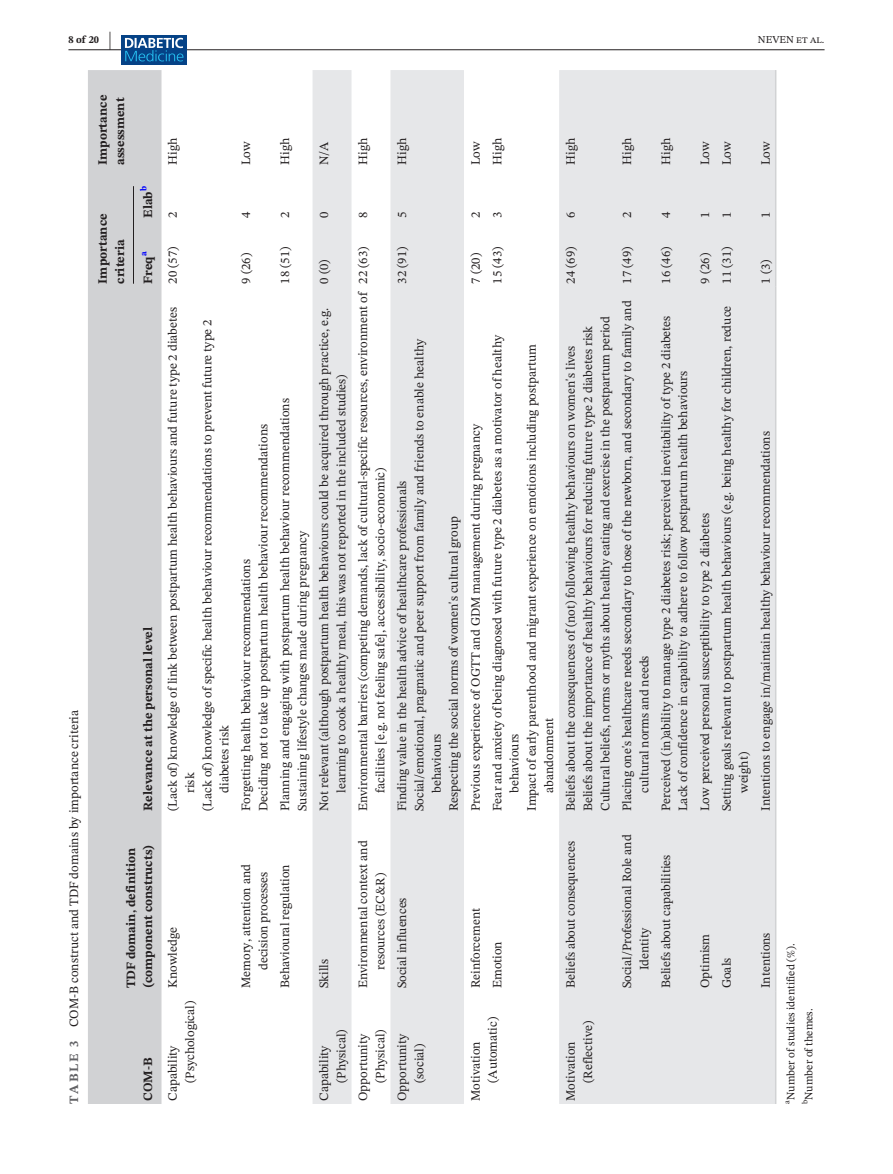
<style>
.page{position:relative;width:893px;height:1174px;background:#fff}
.page>*{position:absolute;margin:0;border:0;box-sizing:border-box;transform-origin:0 0}
.t1{font:12.75px/17.2px "STIX Two Text";color:#231f20}
.t2{font:700 12.75px/17.2px "STIX Two Text";color:#231f20}
.t3{font:11.25px "STIX Two Text";color:#231f20}
.t4{font:10.5px "STIX Two Text";color:#231f20}
.t5{font:700 10.5px "STIX Two Text";color:#231f20}
.t6{font:700 8.85px "STIX Two Text";color:#00f}
.t7{font:7.8px "STIX Two Text";color:#231f20}
.s1{font-size:21px}
.s2{font-weight:700;color:#636366}
</style>
<div class="page">
<hr style="left:68px;top:49px;width:756px;height:1px;background:#231f20">
<div style="left:121px;top:35px;width:65px;height:30px;background:#054286"></div>
<svg style="left:125px;top:38px;width:58px;height:23px"></svg>
<div style="left:88px;top:70px;width:74px;height:1034px;background:#d1d2d4"></div>
<svg style="left:313px;top:70px;width:462px;height:1034px;fill:#e6e7e9"></svg>
<hr style="left:775px;top:991px;width:1px;height:113px;background:#d1d2d4">
<hr style="left:775px;top:814px;width:1px;height:177px;background:#d1d2d4">
<hr style="left:775px;top:287px;width:1px;height:527px;background:#d1d2d4">
<hr style="left:775px;top:221px;width:1px;height:66px;background:#d1d2d4">
<hr style="left:775px;top:168px;width:1px;height:53px;background:#d1d2d4">
<hr style="left:775px;top:70px;width:1px;height:98px;background:#d1d2d4">
<hr style="left:133px;top:186px;width:1px;height:98px;background:#231f20">
<p class="t5" style="left:68px;top:32px;width:44px">8 of 20 <span class="s1">|</span></p>
<p class="t4" style="left:758px;top:32px;width:68px">NEVEN et al.</p>
<p class="t1" style="left:65px;top:1104px;width:396px;rotate:-90deg"><span class="s2">TABLE 3</span> COM-B construct and TDF domains by importance criteria</p>
<p class="t2" style="left:94px;top:165px;width:72px;rotate:-90deg">Importance assessment</p>
<p class="t2" style="left:94px;top:284px;width:72px;rotate:-90deg">Importance criteria</p>
<p class="t2" style="left:140px;top:218px;width:33px;rotate:-90deg">Elab<sup>b</sup></p>
<p class="t6" style="left:137px;top:256px;width:6px;rotate:-90deg">a</p>
<p class="t2" style="left:140px;top:284px;width:29px;rotate:-90deg">Freq</p>
<p class="t2" style="left:140px;top:811px;width:186px;rotate:-90deg">Relevance at the personal level</p>
<p class="t2" style="left:122px;top:988px;width:145px;rotate:-90deg">TDF domain, definition (component constructs)</p>
<p class="t2" style="left:140px;top:1101px;width:45px;rotate:-90deg">COM-B</p>
<p class="t1" style="left:164px;top:165px;width:29px;rotate:-90deg">High</p>
<p class="t1" style="left:237px;top:165px;width:25px;rotate:-90deg">Low</p>
<p class="t1" style="left:276px;top:165px;width:29px;rotate:-90deg">High</p>
<p class="t1" style="left:315px;top:165px;width:25px;rotate:-90deg">N/A</p>
<p class="t1" style="left:354px;top:165px;width:29px;rotate:-90deg">High</p>
<p class="t1" style="left:393px;top:165px;width:29px;rotate:-90deg">High</p>
<p class="t1" style="left:467px;top:165px;width:25px;rotate:-90deg">Low</p>
<p class="t1" style="left:488px;top:165px;width:29px;rotate:-90deg">High</p>
<p class="t1" style="left:562px;top:165px;width:29px;rotate:-90deg">High</p>
<p class="t1" style="left:618px;top:165px;width:29px;rotate:-90deg">High</p>
<p class="t1" style="left:657px;top:165px;width:29px;rotate:-90deg">High</p>
<p class="t1" style="left:696px;top:165px;width:25px;rotate:-90deg">Low</p>
<p class="t1" style="left:718px;top:165px;width:25px;rotate:-90deg">Low</p>
<p class="t1" style="left:757px;top:165px;width:25px;rotate:-90deg">Low</p>
<p class="t1" style="left:164px;top:218px;width:8px;rotate:-90deg">2</p>
<p class="t1" style="left:164px;top:284px;width:38px;rotate:-90deg">20 (57)</p>
<p class="t1" style="left:164px;top:811px;width:505px;rotate:-90deg">(Lack of) knowledge of link between postpartum health behaviours and future type 2 diabetes</p>
<p class="t1" style="left:198px;top:811px;width:493px;rotate:-90deg">(Lack of) knowledge of specific health behaviour recommendations to prevent future type 2</p>
<p class="t1" style="left:216px;top:793px;width:69px;rotate:-90deg">diabetes risk</p>
<p class="t1" style="left:181px;top:793px;width:22px;rotate:-90deg">risk</p>
<p class="t1" style="left:164px;top:988px;width:62px;rotate:-90deg">Knowledge</p>
<p class="t1" style="left:164px;top:1083px;width:84px;text-indent:-18px;rotate:-90deg">Capability (Psychological)</p>
<p class="t1" style="left:237px;top:218px;width:8px;rotate:-90deg">4</p>
<p class="t1" style="left:276px;top:218px;width:8px;rotate:-90deg">2</p>
<p class="t1" style="left:315px;top:218px;width:8px;rotate:-90deg">0</p>
<p class="t1" style="left:354px;top:218px;width:8px;rotate:-90deg">8</p>
<p class="t1" style="left:393px;top:218px;width:8px;rotate:-90deg">5</p>
<p class="t1" style="left:467px;top:218px;width:8px;rotate:-90deg">2</p>
<p class="t1" style="left:488px;top:218px;width:8px;rotate:-90deg">3</p>
<p class="t1" style="left:237px;top:284px;width:32px;rotate:-90deg">9 (26)</p>
<p class="t1" style="left:276px;top:284px;width:38px;rotate:-90deg">18 (51)</p>
<p class="t1" style="left:315px;top:284px;width:26px;rotate:-90deg">0 (0)</p>
<p class="t1" style="left:237px;top:811px;width:388px;rotate:-90deg">Forgetting health behaviour recommendations<br>Deciding not to take up postpartum health behaviour recommendations</p>
<p class="t1" style="left:276px;top:811px;width:414px;rotate:-90deg">Planning and engaging with postpartum health behaviour recommendations<br>Sustaining lifestyle changes made during pregnancy</p>
<p class="t1" style="left:315px;top:793px;width:487px;text-indent:-18px;rotate:-90deg">Not relevant (although postpartum health behaviours could be acquired through practice, e.g. learning to cook a healthy meal, this was not reported in the included studies)</p>
<p class="t1" style="left:354px;top:284px;width:38px;rotate:-90deg">22 (63)</p>
<p class="t1" style="left:354px;top:793px;width:503px;text-indent:-18px;rotate:-90deg">Environmental barriers (competing demands, lack of cultural-specific resources, environment of facilities [e.g. not feeling safe], accessibility, socio-economic)</p>
<p class="t1" style="left:393px;top:284px;width:38px;rotate:-90deg">32 (91)</p>
<p class="t1" style="left:467px;top:284px;width:32px;rotate:-90deg">7 (20)</p>
<p class="t1" style="left:488px;top:284px;width:38px;rotate:-90deg">15 (43)</p>
<p class="t1" style="left:410px;top:811px;width:474px;rotate:-90deg">Social/emotional, pragmatic and peer support from family and friends to enable healthy</p>
<p class="t1" style="left:393px;top:811px;width:332px;rotate:-90deg">Finding value in the health advice of healthcare professionals</p>
<p class="t1" style="left:428px;top:793px;width:61px;rotate:-90deg">behaviours</p>
<p class="t1" style="left:445px;top:811px;width:296px;rotate:-90deg">Respecting the social norms of women's cultural group</p>
<p class="t1" style="left:467px;top:811px;width:388px;rotate:-90deg">Previous experience of OGTT and GDM management during pregnancy</p>
<p class="t1" style="left:488px;top:811px;width:478px;rotate:-90deg">Fear and anxiety of being diagnosed with future type 2 diabetes as a motivator of healthy</p>
<p class="t1" style="left:506px;top:793px;width:61px;rotate:-90deg">behaviours</p>
<p class="t1" style="left:523px;top:811px;width:468px;rotate:-90deg">Impact of early parenthood and migrant experience on emotions including postpartum</p>
<p class="t1" style="left:540px;top:793px;width:77px;rotate:-90deg">abandonment</p>
<p class="t1" style="left:237px;top:970px;width:108px;text-indent:-18px;rotate:-90deg">Memory, attention and decision processes</p>
<p class="t1" style="left:276px;top:988px;width:125px;rotate:-90deg">Behavioural regulation</p>
<p class="t1" style="left:315px;top:988px;width:31px;rotate:-90deg">Skills</p>
<p class="t1" style="left:354px;top:970px;width:131px;text-indent:-18px;rotate:-90deg">Environmental context and resources (EC&amp;R)</p>
<p class="t1" style="left:393px;top:988px;width:92px;rotate:-90deg">Social influences</p>
<p class="t1" style="left:315px;top:1083px;width:55px;text-indent:-18px;rotate:-90deg">Capability (Physical)</p>
<p class="t1" style="left:354px;top:1083px;width:55px;text-indent:-18px;rotate:-90deg">Opportunity (Physical)</p>
<p class="t1" style="left:393px;top:1083px;width:51px;text-indent:-18px;rotate:-90deg">Opportunity (social)</p>
<p class="t1" style="left:467px;top:988px;width:82px;rotate:-90deg">Reinforcement</p>
<p class="t1" style="left:488px;top:988px;width:48px;rotate:-90deg">Emotion</p>
<p class="t1" style="left:467px;top:1083px;width:68px;text-indent:-18px;rotate:-90deg">Motivation (Automatic)</p>
<p class="t1" style="left:562px;top:218px;width:8px;rotate:-90deg">6</p>
<p class="t1" style="left:618px;top:218px;width:8px;rotate:-90deg">2</p>
<p class="t1" style="left:657px;top:218px;width:8px;rotate:-90deg">4</p>
<p class="t1" style="left:696px;top:218px;width:8px;rotate:-90deg">1</p>
<p class="t1" style="left:718px;top:218px;width:8px;rotate:-90deg">1</p>
<p class="t1" style="left:757px;top:218px;width:8px;rotate:-90deg">1</p>
<p class="t1" style="left:562px;top:284px;width:38px;rotate:-90deg">24 (69)</p>
<p class="t1" style="left:562px;top:811px;width:496px;rotate:-90deg">Beliefs about the consequences of (not) following healthy behaviours on women's lives<br>Beliefs about the importance of healthy behaviours for reducing future type 2 diabetes risk<br>Cultural beliefs, norms or myths about healthy eating and exercise in the postpartum period</p>
<p class="t1" style="left:618px;top:284px;width:38px;rotate:-90deg">17 (49)</p>
<p class="t1" style="left:618px;top:793px;width:494px;text-indent:-18px;rotate:-90deg">Placing one's healthcare needs secondary to those of the newborn, and secondary to family and cultural norms and needs</p>
<p class="t1" style="left:657px;top:284px;width:38px;rotate:-90deg">16 (46)</p>
<p class="t1" style="left:696px;top:284px;width:32px;rotate:-90deg">9 (26)</p>
<p class="t1" style="left:657px;top:811px;width:497px;rotate:-90deg">Perceived (in)ability to manage type 2 diabetes risk; perceived inevitability of type 2 diabetes<br>Lack of confidence in capability to adhere to follow postpartum health behaviours</p>
<p class="t1" style="left:696px;top:811px;width:299px;rotate:-90deg">Low perceived personal susceptibility to type 2 diabetes</p>
<p class="t1" style="left:718px;top:284px;width:38px;rotate:-90deg">11 (31)</p>
<p class="t1" style="left:718px;top:793px;width:488px;text-indent:-18px;rotate:-90deg">Setting goals relevant to postpartum health behaviours (e.g. being healthy for children, reduce weight)</p>
<p class="t1" style="left:757px;top:284px;width:26px;rotate:-90deg">1 (3)</p>
<p class="t1" style="left:757px;top:811px;width:381px;rotate:-90deg">Intentions to engage in/maintain healthy behaviour recommendations</p>
<p class="t1" style="left:562px;top:988px;width:148px;rotate:-90deg">Beliefs about consequences</p>
<p class="t1" style="left:618px;top:970px;width:137px;text-indent:-18px;rotate:-90deg">Social/Professional Role and<br>Identity</p>
<p class="t1" style="left:657px;top:988px;width:135px;rotate:-90deg">Beliefs about capabilities</p>
<p class="t1" style="left:696px;top:988px;width:56px;rotate:-90deg">Optimism</p>
<p class="t1" style="left:718px;top:988px;width:32px;rotate:-90deg">Goals</p>
<p class="t1" style="left:757px;top:988px;width:57px;rotate:-90deg">Intentions</p>
<p class="t1" style="left:562px;top:1083px;width:63px;text-indent:-18px;rotate:-90deg">Motivation (Reflective)</p>
<p class="t3" style="left:783px;top:1100px;width:158px;rotate:-90deg">Number of studies identified (%).</p>
<p class="t3" style="left:801px;top:1099px;width:93px;rotate:-90deg">Number of themes.</p>
<p class="t7" style="left:799px;top:1104px;width:6px;rotate:-90deg">b</p>
<p class="t7" style="left:781px;top:1104px;width:5px;rotate:-90deg">a</p>
</div>
